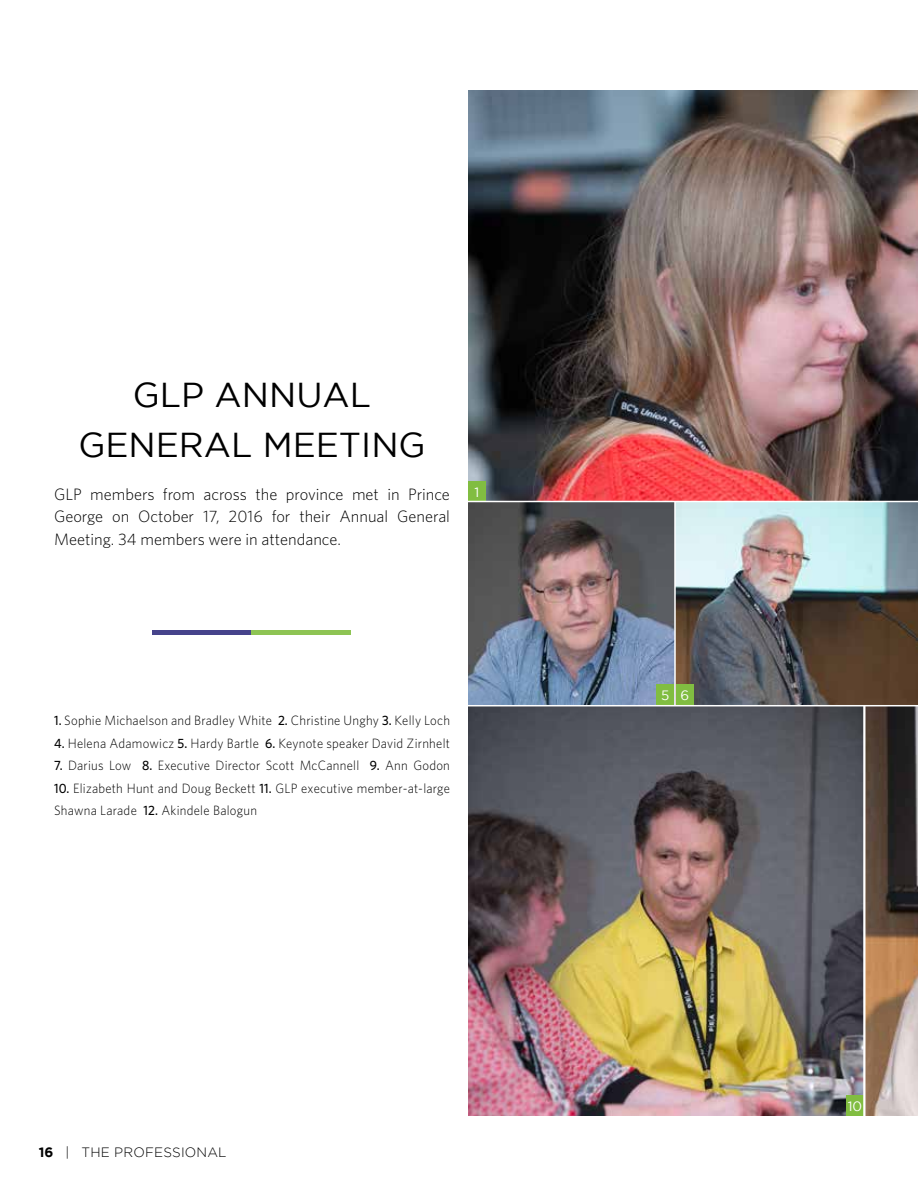
<style>
.page{position:relative;width:918px;height:1188px;background:#fff}
.page>*{position:absolute;margin:0;border:0;box-sizing:border-box;transform-origin:0 0}
.t1{font:34.5px/50.4px "Gotham";color:#000;text-align:center}
.t2{font:300 16.5px/22.8px "Whitney";color:#000;text-align:justify}
.t3{font:300 13.5px/22.5px "Whitney";letter-spacing:.02em;color:#000;scale:.95 1}
.t4{font:300 13.5px "Gotham";letter-spacing:.015em;color:#000}
.t5{font:13.5px "Gotham";color:#fff}
.s1{font-weight:500}
.s2{font-weight:700}
</style>
<div class="page">
<img style="left:468px;top:90px;width:450px;height:1026px">
<div style="left:846px;top:1096px;width:18px;height:20px;background:#81bd41"></div>
<div style="left:676px;top:685px;width:18px;height:20px;background:#81bd41"></div>
<hr style="left:152px;top:630px;width:101px;height:4px;background:#46438b">
<hr style="left:251px;top:630px;width:100px;height:4px;background:#8ec454">
<div style="left:468px;top:482px;width:18px;height:20px;background:#81bd41"></div>
<hr style="left:468px;top:501px;width:450px;height:1px;background:#fff">
<hr style="left:863px;top:706px;width:2px;height:421px;background:#fff">
<hr style="left:864px;top:706px;width:2px;height:410px;background:#fff">
<div style="left:656px;top:685px;width:18px;height:20px;background:#81bd41"></div>
<hr style="left:674px;top:502px;width:2px;height:204px;background:#fff">
<hr style="left:468px;top:705px;width:450px;height:1px;background:#fff">
<h1 class="t1" style="left:78px;top:369px;width:349px">GLP ANNUAL<br>GENERAL MEETING</h1>
<p class="t2" style="left:54px;top:482px;width:398px">GLP members from across the province met in Prince George on October 17, 2016 for their Annual General Meeting. 34 members were in attendance.</p>
<p class="t5" style="left:475px;top:484px;width:6px">1</p>
<p class="t3" style="left:54px;top:709px;width:418px"><span class="s1">1.</span> Sophie Michaelson and Bradley White <span class="s1">2.</span> Christine Unghy <span class="s1">3.</span> Kelly Loch</p>
<p class="t3" style="left:54px;top:732px;width:418px"><span class="s1">4.</span> Helena Adamowicz <span class="s1">5.</span> Hardy Bartle <span class="s1">6.</span> Keynote speaker David Zirnhelt</p>
<p class="t3" style="left:54px;top:754px;width:418px"><span class="s1">7.</span> Darius Low <span class="s1">8.</span> Executive Director Scott McCannell <span class="s1">9.</span> Ann Godon</p>
<p class="t3" style="left:54px;top:777px;width:418px"><span class="s1">10.</span> Elizabeth Hunt and Doug Beckett <span class="s1">11.</span> GLP executive member-at-large<br>Shawna Larade <span class="s1">12.</span> Akindele Balogun</p>
<p class="t4" style="left:39px;top:1145px;width:189px"><span class="s2">16</span> | THE PROFESSIONAL</p>
<p class="t5" style="left:661px;top:687px;width:10px">5</p>
<p class="t5" style="left:680px;top:687px;width:10px">6</p>
<p class="t5" style="left:848px;top:1098px;width:16px">10</p>
</div>
